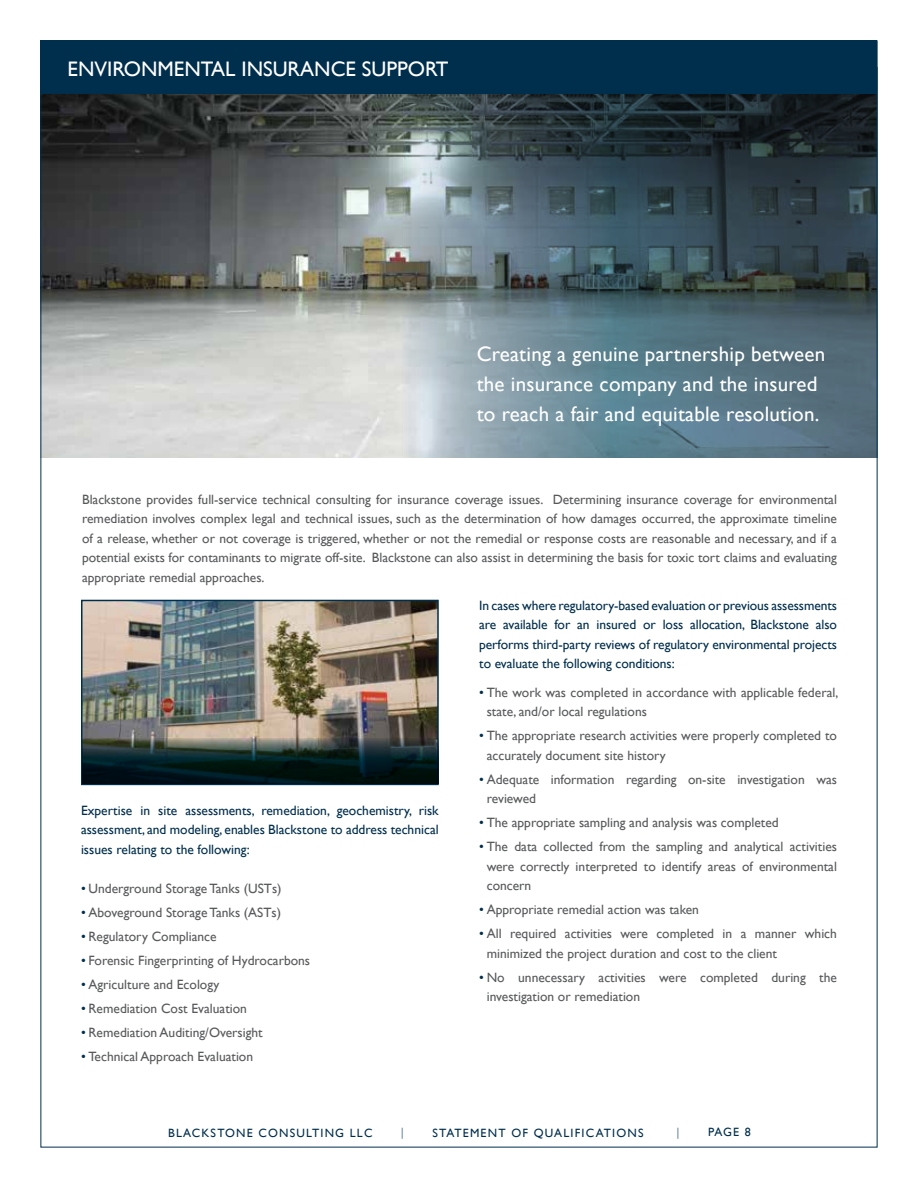
<style>
.page{position:relative;width:918px;height:1188px;background:#fff}
.page>*{position:absolute;margin:0;border:0;box-sizing:border-box;transform-origin:0 0}
.t1{font:21px/30px "Gill Sans";letter-spacing:.01em;color:#fff}
.t2{font:13.5px/19.5px "Gill Sans";color:#58595b}
.t3{font:13.5px/19.5px "Gill Sans";letter-spacing:-.005em;color:#002e4d;text-align:justify}
.t4{font:12px "Gill Sans";letter-spacing:.1em;color:#002e4d}
.t5{font:12px "Gill Sans";color:#5e7e9a}
.s1{color:#002e4d}
</style>
<div class="page">
<img style="left:42px;top:94px;width:358px;height:364px">
<svg style="left:400px;top:94px;width:476px;height:364px;background:#546871"></svg>
<div style="left:40px;top:40px;width:838px;height:54px;background:#002e4d"></div>
<img style="left:84px;top:603px;width:352px;height:134px">
<div style="left:81px;top:600px;width:358px;height:185px;border:2px solid #002e4d"></div>
<svg style="left:82px;top:737px;width:357px;height:46px;background:#1c2e2d"></svg>
<h1 class="t1" style="left:68px;top:54px;width:383px">ENVIRONMENTAL INSURANCE SUPPORT</h1>
<h1 class="t1" style="left:477px;top:339px;width:350px">Creating a genuine partnership between the insurance company and the insured to reach a fair and equitable resolution.</h1>
<p class="t2" style="left:82px;top:490px;width:756px;text-align:justify">Blackstone provides full-service technical consulting for insurance coverage issues. Determining insurance coverage for environmental remediation involves complex legal and technical issues, such as the determination of how damages occurred, the approximate timeline of a release, whether or not coverage is triggered, whether or not the remedial or response costs are reasonable and necessary, and if a potential exists for contaminants to migrate off-site. Blackstone can also assist in determining the basis for toxic tort claims and evaluating appropriate remedial approaches.</p>
<p class="t3" style="left:81px;top:800px;width:359px">Expertise in site assessments, remediation, geochemistry, risk assessment, and modeling, enables Blackstone to address technical issues relating to the following:</p>
<p class="t2" style="left:81px;top:878px;width:202px"><span class="s1">•</span> Underground Storage Tanks (USTs)</p>
<p class="t2" style="left:81px;top:902px;width:202px"><span class="s1">•</span> Aboveground Storage Tanks (ASTs)</p>
<p class="t2" style="left:81px;top:926px;width:137px"><span class="s1">•</span> Regulatory Compliance</p>
<p class="t2" style="left:81px;top:950px;width:231px"><span class="s1">•</span> Forensic Fingerprinting of Hydrocarbons</p>
<p class="t2" style="left:81px;top:974px;width:140px"><span class="s1">•</span> Agriculture and Ecology</p>
<p class="t2" style="left:81px;top:998px;width:168px"><span class="s1">•</span> Remediation Cost Evaluation</p>
<p class="t2" style="left:81px;top:1022px;width:183px"><span class="s1">•</span> Remediation Auditing/Oversight</p>
<p class="t2" style="left:81px;top:1046px;width:174px"><span class="s1">•</span> Technical Approach Evaluation</p>
<p class="t3" style="left:479px;top:595px;width:359px">In cases where regulatory-based evaluation or previous assessments are available for an insured or loss allocation, Blackstone also performs third-party reviews of regulatory environmental projects to evaluate the following conditions:</p>
<p class="t2" style="left:487px;top:682px;width:353px;text-indent:-8px"><span class="s1">•</span> The work was completed in accordance with applicable federal, state, and/or local regulations</p>
<p class="t2" style="left:487px;top:726px;width:352px;text-indent:-8px"><span class="s1">•</span> The appropriate research activities were properly completed to accurately document site history</p>
<p class="t2" style="left:487px;top:769px;width:352px;text-indent:-8px"><span class="s1">•</span> Adequate information regarding on-site investigation was reviewed</p>
<p class="t2" style="left:479px;top:813px;width:301px"><span class="s1">•</span> The appropriate sampling and analysis was completed</p>
<p class="t2" style="left:487px;top:837px;width:352px;text-align:justify;text-indent:-8px"><span class="s1">•</span> The data collected from the sampling and analytical activities were correctly interpreted to identify areas of environmental concern</p>
<p class="t2" style="left:479px;top:900px;width:221px"><span class="s1">•</span> Appropriate remedial action was taken</p>
<p class="t2" style="left:487px;top:924px;width:352px;text-indent:-8px"><span class="s1">•</span> All required activities were completed in a manner which minimized the project duration and cost to the client</p>
<p class="t2" style="left:487px;top:967px;width:352px;text-indent:-8px"><span class="s1">•</span> No unnecessary activities were completed during the investigation or remediation</p>
<p class="t4" style="left:168px;top:1126px;width:206px">BLACKSTONE CONSULTING LLC</p>
<p class="t5" style="left:401px;top:1125px;width:5px">|</p>
<p class="t4" style="left:432px;top:1126px;width:213px">STATEMENT OF QUALIFICATIONS</p>
<p class="t5" style="left:677px;top:1125px;width:5px">|</p>
<p class="t4" style="left:708px;top:1125px;width:44px">PAGE 8</p>
</div>
